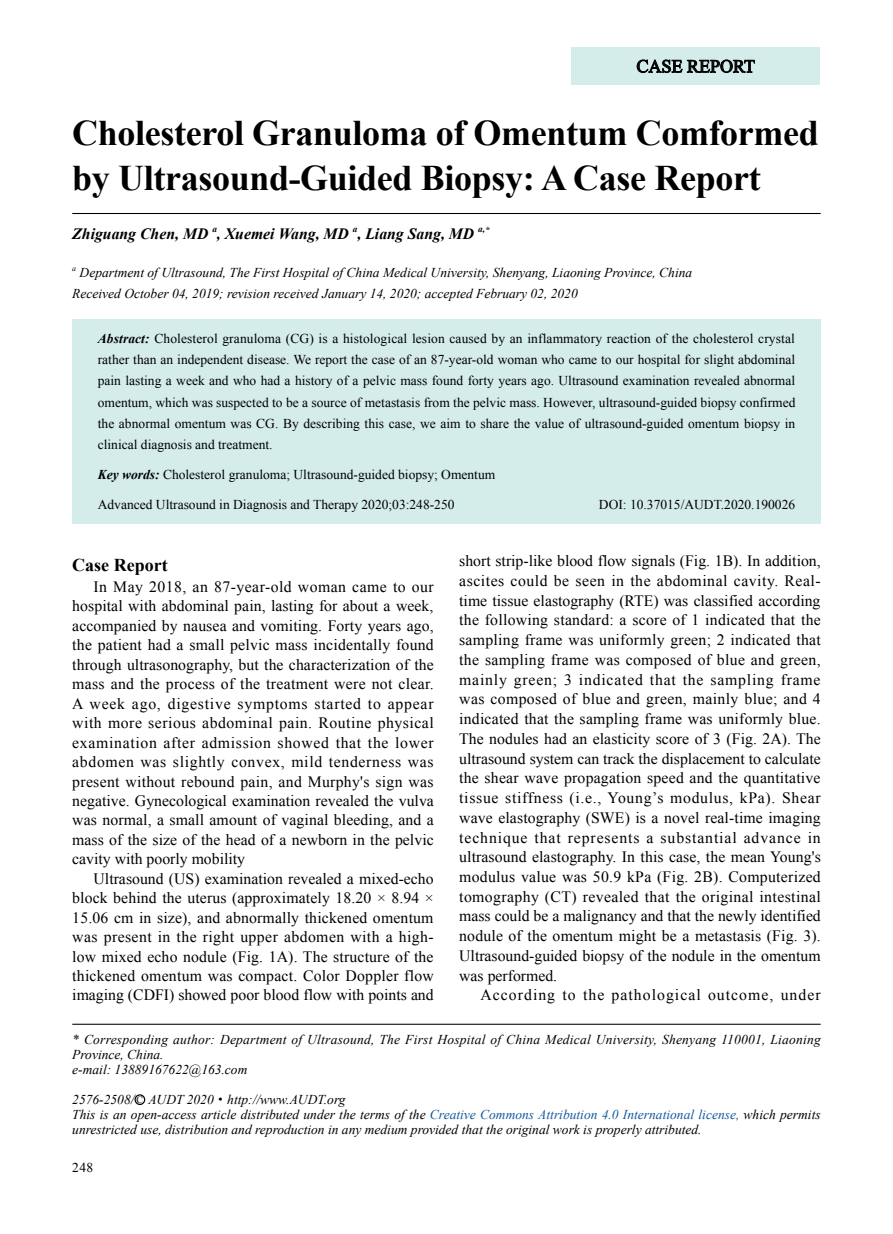
<style>
.page{position:relative;width:893px;height:1234px;background:#fff}
.page>*{position:absolute;margin:0;border:0;box-sizing:border-box;transform-origin:0 0}
.t1{font:700 36px/45px "Times New Roman";letter-spacing:-.01em;color:#000}
.t2{font:18px "Times New Roman";color:#000}
.t3{font:700 18px "Times New Roman";color:#000}
.t4{font:15.75px/19.6px "Times New Roman";color:#000;text-align:justify}
.t5{font:italic 700 15.75px "Times New Roman";color:#000}
.t6{font:15.75px "Times New Roman";letter-spacing:.065em;color:#000}
.t7{font:13.5px/21.3px "Times New Roman";color:#000;text-align:justify}
.t8{font:italic 13.5px/15px "Times New Roman";color:#000}
.t9{font:italic 700 9.15px "Times New Roman";color:#000}
.t10{font:italic 7.8px "Times New Roman";color:#000}
.s1{font-weight:700;font-style:italic}
.s2{font-style:normal;font-size:9.75px}
.s3{font-family:"Sim Sun";font-style:normal}
.s4{color:#15599f}
</style>
<div class="page">
<div style="left:572px;top:47px;width:248px;height:38px;background:#d4ecea"></div>
<svg style="left:636px;top:59px;width:119px;height:14px"></svg>
<div style="left:135px;top:1093px;width:10px;height:11px;border:1px solid #000;border-radius:50%"></div>
<div style="left:72px;top:319px;width:749px;height:204px;background:#d4ecea"></div>
<hr style="left:72px;top:213px;width:749px;height:1px;background:#000">
<hr style="left:72px;top:1023px;width:749px;height:1px;background:#000">
<p class="t2" style="left:636px;top:54px;width:120px">CASE REPORT</p>
<h1 class="t1" style="left:72px;top:109px;width:748px">Cholesterol Granuloma of Omentum Comformed by Ultrasound-Guided Biopsy: A Case Report</h1>
<p class="t5" style="left:72px;top:223px;width:138px">Zhiguang Chen, MD</p>
<p class="t9" style="left:212px;top:222px;width:6px">a</p>
<p class="t5" style="left:217px;top:223px;width:133px">, Xuemei Wang, MD</p>
<p class="t9" style="left:353px;top:222px;width:6px">a</p>
<p class="t5" style="left:357px;top:223px;width:118px">, Liang Sang, MD</p>
<p class="t9" style="left:478px;top:222px;width:13px">a,*</p>
<p class="t10" style="left:72px;top:262px;width:5px">a</p>
<p class="t8" style="left:72px;top:261px;width:621px;line-height:21.3px;text-indent:7px">Department of Ultrasound, The First Hospital of China Medical University, Shenyang, Liaoning Province, China<br>Received October 04, 2019; revision received January 14, 2020; accepted February 02, 2020</p>
<p class="t7" style="left:98px;top:327px;width:699px"><span class="s1">Abstract:</span> Cholesterol granuloma (CG) is a histological lesion caused by an inflammatory reaction of the cholesterol crystal rather than an independent disease. We report the case of an 87-year-old woman who came to our hospital for slight abdominal pain lasting a week and who had a history of a pelvic mass found forty years ago. Ultrasound examination revealed abnormal omentum, which was suspected to be a source of metastasis from the pelvic mass. However, ultrasound-guided biopsy confirmed the abnormal omentum was CG. By describing this case, we aim to share the value of ultrasound-guided omentum biopsy in clinical diagnosis and treatment.</p>
<p class="t7" style="left:98px;top:463px;width:399px"><span class="s1">Key words:</span> Cholesterol granuloma; Ultrasound-guided biopsy; Omentum</p>
<p class="t7" style="left:98px;top:493px;width:358px">Advanced Ultrasound in Diagnosis and Therapy 2020;03:248-250</p>
<p class="t7" style="left:599px;top:493px;width:198px">DOI: 10.37015/AUDT.2020.190026</p>
<p class="t3" style="left:72px;top:552px;width:97px">Case Report</p>
<p class="t4" style="left:72px;top:576px;width:363px;text-indent:21px">In May 2018, an 87-year-old woman came to our hospital with abdominal pain, lasting for about a week, accompanied by nausea and vomiting. Forty years ago, the patient had a small pelvic mass incidentally found through ultrasonography, but the characterization of the mass and the process of the treatment were not clear.<br>A week ago, digestive symptoms started to appear with more serious abdominal pain. Routine physical examination after admission showed that the lower abdomen was slightly convex, mild tenderness was present without rebound pain, and Murphy's sign was negative. Gynecological examination revealed the vulva was normal, a small amount of vaginal bleeding, and a mass of the size of the head of a newborn in the pelvic cavity with poorly mobility</p>
<p class="t4" style="left:72px;top:868px;width:363px;text-indent:21px">Ultrasound (US) examination revealed a mixed-echo block behind the uterus (approximately 18.20 × 8.94 × 15.06 cm in size), and abnormally thickened omentum was present in the right upper abdomen with a high&shy;low mixed echo nodule (Fig. 1A). The structure of the thickened omentum was compact. Color Doppler flow imaging (CDFI) showed poor blood flow with points and</p>
<p class="t4" style="left:459px;top:550px;width:363px">short strip-like blood flow signals (Fig. 1B). In addition, ascites could be seen in the abdominal cavity. Real&shy;time tissue elastography (RTE) was classified according the following standard: a score of 1 indicated that the sampling frame was uniformly green; 2 indicated that the sampling frame was composed of blue and green, mainly green; 3 indicated that the sampling frame was composed of blue and green, mainly blue; and 4 indicated that the sampling frame was uniformly blue.<br>The nodules had an elasticity score of 3 (Fig. 2A). The ultrasound system can track the displacement to calculate the shear wave propagation speed and the quantitative tissue stiffness (i.e., Young’s modulus, kPa). Shear wave elastography (SWE) is a novel real-time imaging technique that represents a substantial advance in ultrasound elastography. In this case, the mean Young's modulus value was 50.9 kPa (Fig. 2B). Computerized tomography (CT) revealed that the original intestinal mass could be a malignancy and that the newly identified nodule of the omentum might be a metastasis (Fig. 3).<br>Ultrasound-guided biopsy of the nodule in the omentum was performed.</p>
<p class="t6" style="left:480px;top:984px;width:342px">According to the pathological outcome, under</p>
<p class="t8" style="left:72px;top:1031px;width:750px">* Corresponding author: Department of Ultrasound, The First Hospital of China Medical University, Shenyang 110001, Liaoning<br>Province, China.<br>e-mail: 13889167622@163.com</p>
<p class="t8" style="left:72px;top:1091px;width:750px">2576-2508/ <span class="s2">C</span> AUDT 2020<span class="s3">·</span>http://www.AUDT.org<br>This is an open-access article distributed under the terms of the <span class="s4">Creative Commons Attribution 4.0 International license,</span> which permits unrestricted use, distribution and reproduction in any medium provided that the original work is properly attributed.</p>
<p class="t7" style="left:72px;top:1156px;width:22px">248</p>
</div>
